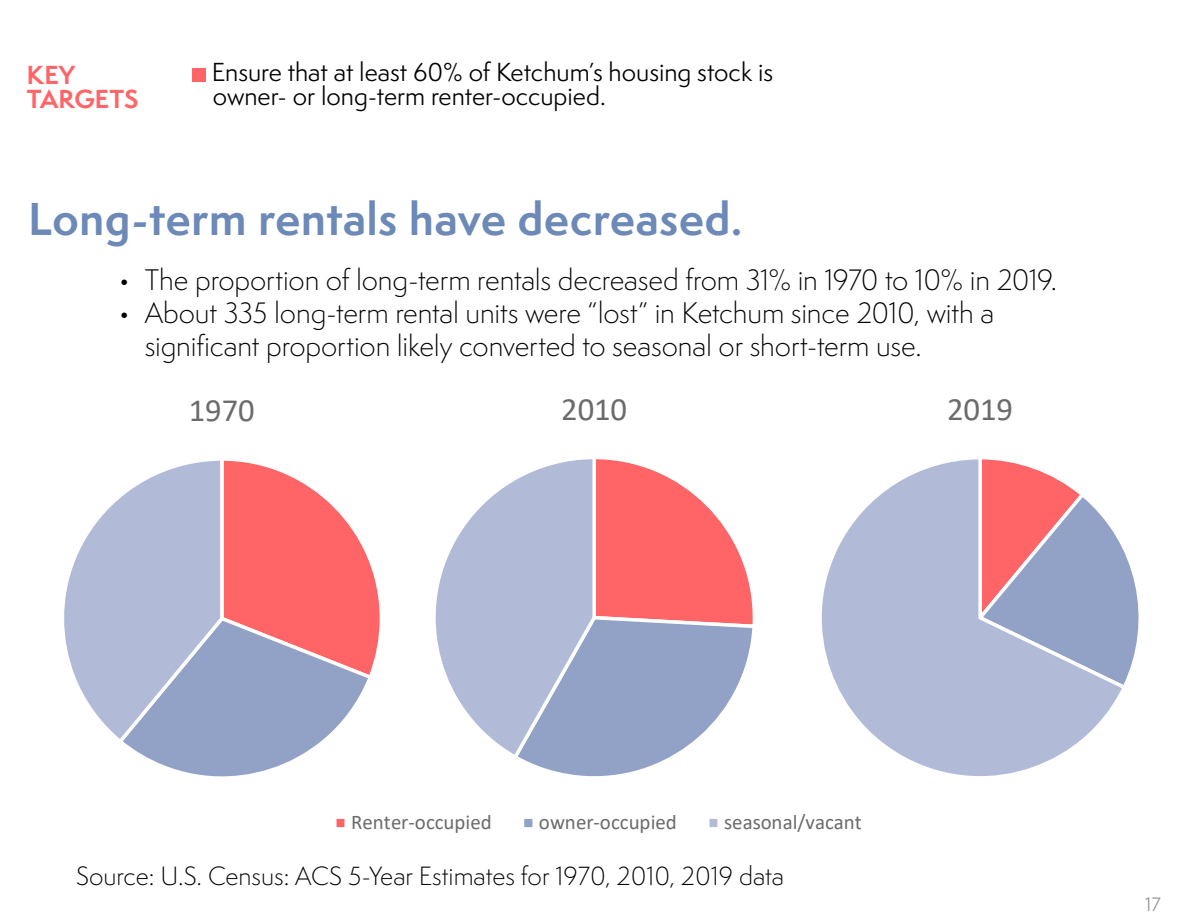
<style>
.page{position:relative;width:1188px;height:918px;background:#fff}
.page>*{position:absolute;margin:0;border:0;box-sizing:border-box;transform-origin:0 0}
.t1{font:700 42.3px "Semplicita Pro";letter-spacing:.02em;color:#6c89b7}
.t2{font:32.7px "Calibri";color:#6b6b6b}
.t3{font:32.55px "Calibri";letter-spacing:-.005em;color:#6b6b6b}
.t4{font:300 27.3px/32.8px "Semplicita Pro";letter-spacing:-.005em;color:#000}
.t5{font:300 24.3px "Semplicita Pro";color:#000}
.t6{font:24px/24px "Semplicita Pro";color:#000}
.t7{font:700 24px/24px "Semplicita Pro";color:#ff6467}
.t8{font:21px "Calibri";letter-spacing:-.005em;color:#6b6b6b}
.t9{font:20.85px "Calibri";color:#6b6b6b}
.t10{font:18px "Semplicita Pro";color:#939598}
</style>
<div class="page">
<svg style="left:336px;top:459px;width:417px;height:369px"></svg>
<svg style="left:821px;top:459px;width:318px;height:317px"></svg>
<svg style="left:64px;top:459px;width:333px;height:348px"></svg>
<div style="left:192px;top:68px;width:14px;height:13px;background:#ff6467"></div>
<p class="t7" style="left:27px;top:63px;width:113px">KEY<br>TARGETS</p>
<p class="t6" style="left:212px;top:60px;width:563px">Ensure that at least 60% of Ketchum’s housing stock is owner- or long-term renter-occupied.</p>
<p class="t1" style="left:28px;top:188px;width:715px">Long-term rentals have decreased.</p>
<p class="t4" style="left:117px;top:263px;width:941px">• The proportion of long-term rentals decreased from 31% in 1970 to 10% in 2019.</p>
<p class="t4" style="left:145px;top:296px;width:851px;text-indent:-27px">• About 335 long-term rental units were “lost” in Ketchum since 2010, with a significant proportion likely converted to seasonal or short-term use.</p>
<p class="t3" style="left:561px;top:386px;width:67px">2010</p>
<p class="t2" style="left:947px;top:386px;width:67px">2019</p>
<p class="t3" style="left:189px;top:388px;width:67px">1970</p>
<p class="t9" style="left:351px;top:807px;width:142px">Renter-occupied</p>
<p class="t9" style="left:539px;top:807px;width:139px">owner-occupied</p>
<p class="t9" style="left:724px;top:807px;width:139px">seasonal/va ant</p>
<p class="t9" style="left:341px;top:808px;width:139px">seasonal/vacant</p>
<p class="t8" style="left:741px;top:807px;width:142px">Renter-occupied</p>
<p class="t5" style="left:76px;top:859px;width:709px">Source: U.S. Census: ACS 5-Year Estimates for 1970, 2010, 2019 data</p>
<p class="t10" style="left:1145px;top:892px;width:17px">17</p>
</div>
